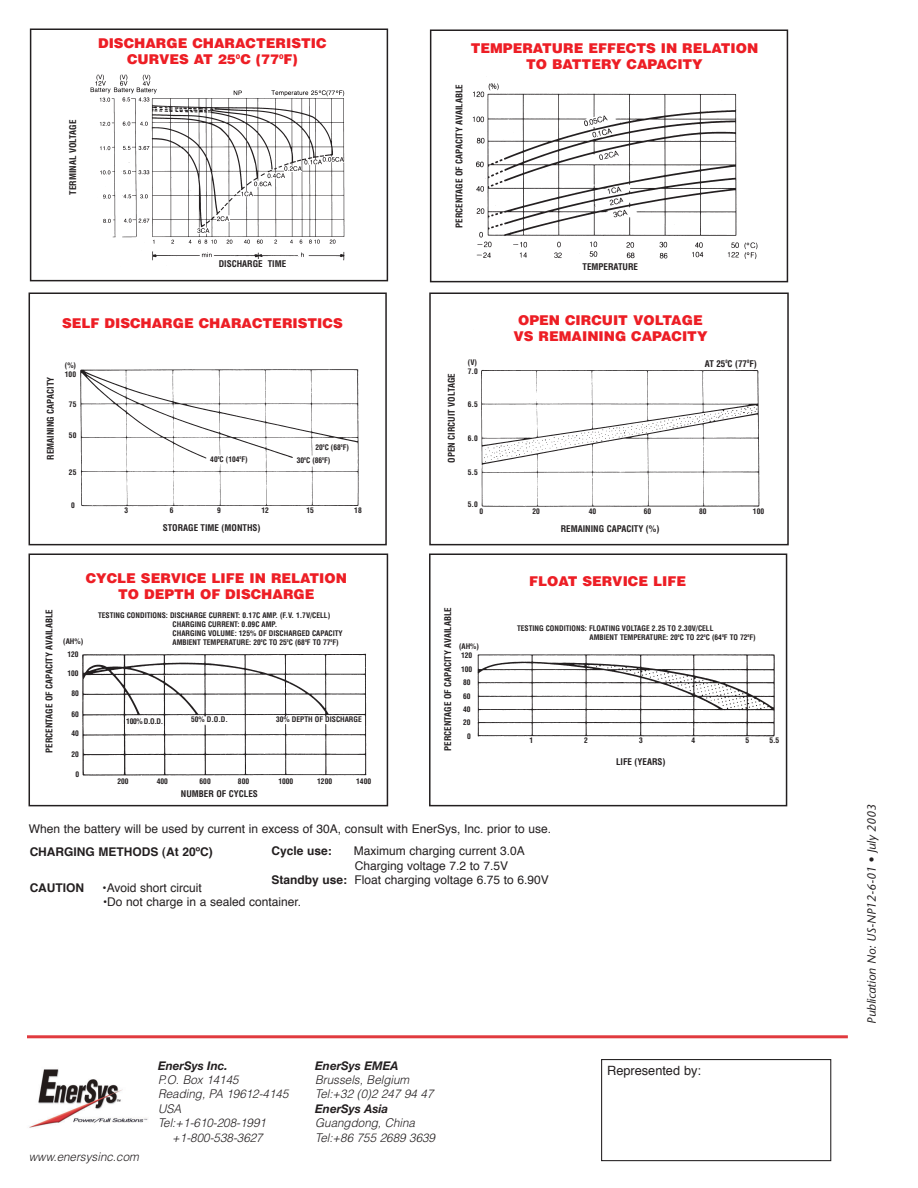
<style>
.page{position:relative;width:918px;height:1188px;background:#fff}
.page>*{position:absolute;margin:0;border:0;box-sizing:border-box;transform-origin:0 0}
.t1{font:900 13.5px/16.2px "Helvetica";color:#ed1e25;text-align:center}
.t2{font:12.75px "Helvetica";color:#231f20}
.t3{font:12px "Helvetica";color:#231f20}
.t4{font:italic 300 12px/14.4px "Helvetica";color:#231f20}
.t5{font:700 12px "Helvetica";color:#231f20}
.t6{font:italic 12px "Stone Sans";color:#231f20}
.t7{font:italic 700 12px "Helvetica Neue";color:#231f20}
.t8{font:700 condensed 9px "Helvetica";color:#231f20}
.t9{font:700 condensed 7.5px/9px "Helvetica";color:#231f20}
.s1{font-weight:700}
</style>
<div class="page">
<hr style="left:27px;top:1035px;width:821px;height:3px;background:#e13a3e">
<div style="left:601px;top:1059px;width:230px;height:102px;border:1px solid #231f20"></div>
<img style="left:28px;top:28px;width:761px;height:779px">
<div style="left:454px;top:32px;width:16px;height:248px;background:#fff"></div>
<div style="left:30px;top:28px;width:358px;height:253px;border:2px solid #231f20"></div>
<img style="left:91px;top:67px;width:276px;height:204px">
<div style="left:581px;top:261px;width:63px;height:16px;background:#fff"></div>
<div style="left:217px;top:259px;width:77px;height:16px;background:#fff"></div>
<img style="left:29px;top:1069px;width:119px;height:59px">
<p class="t8" style="left:69px;top:195px;width:76px;rotate:-90deg">TERMINAL VOLTAGE</p>
<h1 class="t1" style="left:98px;top:36px;width:230px">DISCHARGE CHARACTERISTIC<br>CURVES AT 25<sup>0</sup>C (77<sup>0</sup>F)</h1>
<p class="t8" style="left:456px;top:228px;width:145px;rotate:-90deg">PERCENTAGE OF CAPACITY AVAILABLE</p>
<h1 class="t1" style="left:471px;top:41px;width:289px">TEMPERATURE EFFECTS IN RELATION<br>TO BATTERY CAPACITY</h1>
<p class="t8" style="left:219px;top:261px;width:69px">DISCHARGE TIME</p>
<p class="t8" style="left:583px;top:263px;width:57px">TEMPERATURE</p>
<p class="t8" style="left:47px;top:460px;width:84px;rotate:-90deg">REMAINING CAPACITY</p>
<h1 class="t1" style="left:62px;top:316px;width:282px">SELF DISCHARGE CHARACTERISTICS</h1>
<h1 class="t1" style="left:513px;top:313px;width:196px">OPEN CIRCUIT VOLTAGE<br>VS REMAINING CAPACITY</h1>
<p class="t9" style="left:65px;top:362px;width:13px">(%)<br>100</p>
<p class="t9" style="left:69px;top:401px;width:9px">75</p>
<p class="t9" style="left:69px;top:432px;width:9px">50</p>
<p class="t9" style="left:69px;top:469px;width:9px">25</p>
<p class="t9" style="left:71px;top:501px;width:5px">0</p>
<p class="t9" style="left:468px;top:358px;width:11px">(V)<br>7.0</p>
<p class="t9" style="left:468px;top:400px;width:11px">6.5</p>
<p class="t9" style="left:468px;top:434px;width:11px">6.0</p>
<p class="t9" style="left:468px;top:468px;width:11px">5.5</p>
<p class="t9" style="left:468px;top:501px;width:11px">5.0</p>
<p class="t8" style="left:705px;top:360px;width:53px">AT 25<sup>0</sup>C (77<sup>0</sup>F)</p>
<p class="t8" style="left:448px;top:463px;width:91px;rotate:-90deg">OPEN CIRCUIT VOLTAGE</p>
<p class="t9" style="left:315px;top:443px;width:35px">20<sup>0</sup>C (68<sup>0</sup>F)</p>
<p class="t9" style="left:210px;top:455px;width:39px">40<sup>0</sup>C (104<sup>0</sup>F)</p>
<p class="t9" style="left:297px;top:456px;width:35px">30<sup>0</sup>C (86<sup>0</sup>F)</p>
<p class="t9" style="left:124px;top:507px;width:5px">3</p>
<p class="t9" style="left:170px;top:506px;width:5px">6</p>
<p class="t9" style="left:217px;top:507px;width:5px">9</p>
<p class="t9" style="left:262px;top:506px;width:9px">12</p>
<p class="t9" style="left:306px;top:507px;width:9px">15</p>
<p class="t9" style="left:354px;top:507px;width:9px">18</p>
<p class="t9" style="left:480px;top:507px;width:5px">0</p>
<p class="t9" style="left:532px;top:507px;width:9px">20</p>
<p class="t9" style="left:589px;top:507px;width:9px">40</p>
<p class="t9" style="left:644px;top:507px;width:9px">60</p>
<p class="t9" style="left:699px;top:508px;width:9px">80</p>
<p class="t9" style="left:753px;top:507px;width:13px">100</p>
<p class="t8" style="left:163px;top:524px;width:99px">STORAGE TIME (MONTHS)</p>
<p class="t8" style="left:561px;top:525px;width:100px">REMAINING CAPACITY (%)</p>
<h1 class="t1" style="left:86px;top:571px;width:263px">CYCLE SERVICE LIFE IN RELATION<br>TO DEPTH OF DISCHARGE</h1>
<h1 class="t1" style="left:529px;top:574px;width:158px">FLOAT SERVICE LIFE</h1>
<p class="t8" style="left:46px;top:753px;width:145px;rotate:-90deg">PERCENTAGE OF CAPACITY AVAILABLE</p>
<p class="t8" style="left:444px;top:751px;width:145px;rotate:-90deg">PERCENTAGE OF CAPACITY AVAILABLE</p>
<p class="t8" style="left:181px;top:791px;width:78px">NUMBER OF CYCLES</p>
<p class="t9" style="left:173px;top:611px;width:172px;text-indent:-75px">TESTING CONDITIONS: DISCHARGE CURRENT: 0.17C AMP. (F.V. 1.7V/CELL)<br>CHARGING CURRENT: 0.09C AMP.<br>CHARGING VOLUME: 125% OF DISCHARGED CAPACITY AMBIENT TEMPERATURE: 20<sup>0</sup>C TO 25<sup>0</sup>C (68<sup>0</sup>F TO 77<sup>0</sup>F)</p>
<p class="t9" style="left:63px;top:635px;width:21px;line-height:13.5px;text-align:center">(AH%)<br>120</p>
<p class="t9" style="left:67px;top:670px;width:13px">100</p>
<p class="t9" style="left:72px;top:689px;width:9px">80</p>
<p class="t9" style="left:72px;top:710px;width:9px">60</p>
<p class="t9" style="left:72px;top:730px;width:9px">40</p>
<p class="t9" style="left:72px;top:751px;width:9px">20</p>
<p class="t9" style="left:76px;top:770px;width:5px">0</p>
<p class="t9" style="left:191px;top:715px;width:39px">50% D.O.D.</p>
<p class="t9" style="left:276px;top:716px;width:87px">30% DEPTH OF DISCHARGE</p>
<p class="t9" style="left:126px;top:718px;width:39px">100% D.O.D.</p>
<p class="t9" style="left:117px;top:778px;width:13px">200</p>
<p class="t9" style="left:157px;top:777px;width:13px">400</p>
<p class="t9" style="left:200px;top:777px;width:13px">600</p>
<p class="t9" style="left:238px;top:777px;width:13px">800</p>
<p class="t9" style="left:278px;top:778px;width:16px">1000</p>
<p class="t9" style="left:317px;top:778px;width:16px">1200</p>
<p class="t9" style="left:356px;top:778px;width:16px">1400</p>
<p class="t9" style="left:459px;top:643px;width:21px">(AH%)<br>120</p>
<p class="t9" style="left:461px;top:663px;width:13px;line-height:13.4px;text-align:right">100<br>80<br>60<br>40<br>20<br>0</p>
<p class="t9" style="left:590px;top:624px;width:168px;text-indent:-73px">TESTING CONDITIONS: FLOATING VOLTAGE 2.25 TO 2.30V/CELL<br>AMBIENT TEMPERATURE: 20<sup>0</sup>C TO 22<sup>0</sup>C (64<sup>0</sup>F TO 72<sup>0</sup>F)</p>
<p class="t9" style="left:529px;top:736px;width:5px">1</p>
<p class="t9" style="left:584px;top:736px;width:5px">2</p>
<p class="t9" style="left:639px;top:736px;width:5px">3</p>
<p class="t9" style="left:692px;top:737px;width:5px">4</p>
<p class="t9" style="left:745px;top:736px;width:5px">5</p>
<p class="t9" style="left:769px;top:736px;width:11px">5.5</p>
<p class="t8" style="left:616px;top:758px;width:51px">LIFE (YEARS)</p>
<h3 class="t3" style="left:29px;top:824px;width:524px">When the battery will be used by current in excess of 30A, consult with EnerSys, Inc. prior to use.</h3>
<h3 class="t5" style="left:30px;top:846px;width:185px">CHARGING METHODS (At 20ºC)</h3>
<h3 class="t5" style="left:272px;top:846px;width:62px">Cycle use:</h3>
<h3 class="t3" style="left:354px;top:846px;width:172px">Maximum charging current 3.0A</h3>
<h3 class="t3" style="left:355px;top:861px;width:155px">Charging voltage 7.2 to 7.5V</h3>
<h3 class="t3" style="left:272px;top:875px;width:279px"><span class="s1">Standby use:</span> Float charging voltage 6.75 to 6.90V</h3>
<h3 class="t5" style="left:30px;top:883px;width:56px">CAUTION</h3>
<h3 class="t3" style="left:103px;top:883px;width:101px"><span class="s1">•</span>Avoid short circuit</h3>
<h3 class="t3" style="left:103px;top:897px;width:200px"><span class="s1">•</span>Do not charge in a sealed container.</h3>
<h3 class="t4" style="left:29px;top:1151px;width:111px">www.enersysinc.com</h3>
<h3 class="t7" style="left:158px;top:1061px;width:71px">EnerSys Inc.</h3>
<h3 class="t4" style="left:158px;top:1074px;width:82px">P.O. Box 14145</h3>
<h3 class="t4" style="left:158px;top:1088px;width:132px">Reading, PA 19612-4145</h3>
<h3 class="t4" style="left:158px;top:1102px;width:25px">USA</h3>
<h3 class="t4" style="left:158px;top:1117px;width:109px">Tel:+1-610-208-1991</h3>
<h3 class="t4" style="left:172px;top:1131px;width:92px">+1-800-538-3627</h3>
<h3 class="t7" style="left:315px;top:1061px;width:85px">EnerSys EMEA</h3>
<h3 class="t4" style="left:315px;top:1074px;width:120px">Brussels, Belgium<br>Tel:+32 (0)2 247 94 47</h3>
<h3 class="t7" style="left:315px;top:1104px;width:74px">EnerSys Asia</h3>
<h3 class="t4" style="left:315px;top:1117px;width:121px">Guangdong, China<br>Tel:+86 755 2689 3639</h3>
<h2 class="t2" style="left:607px;top:1066px;width:95px">Represented by:</h2>
<h3 class="t6" style="left:867px;top:1024px;width:221px;rotate:-90deg">Publication No: US-NP12-6-01 • July 2003</h3>
</div>
